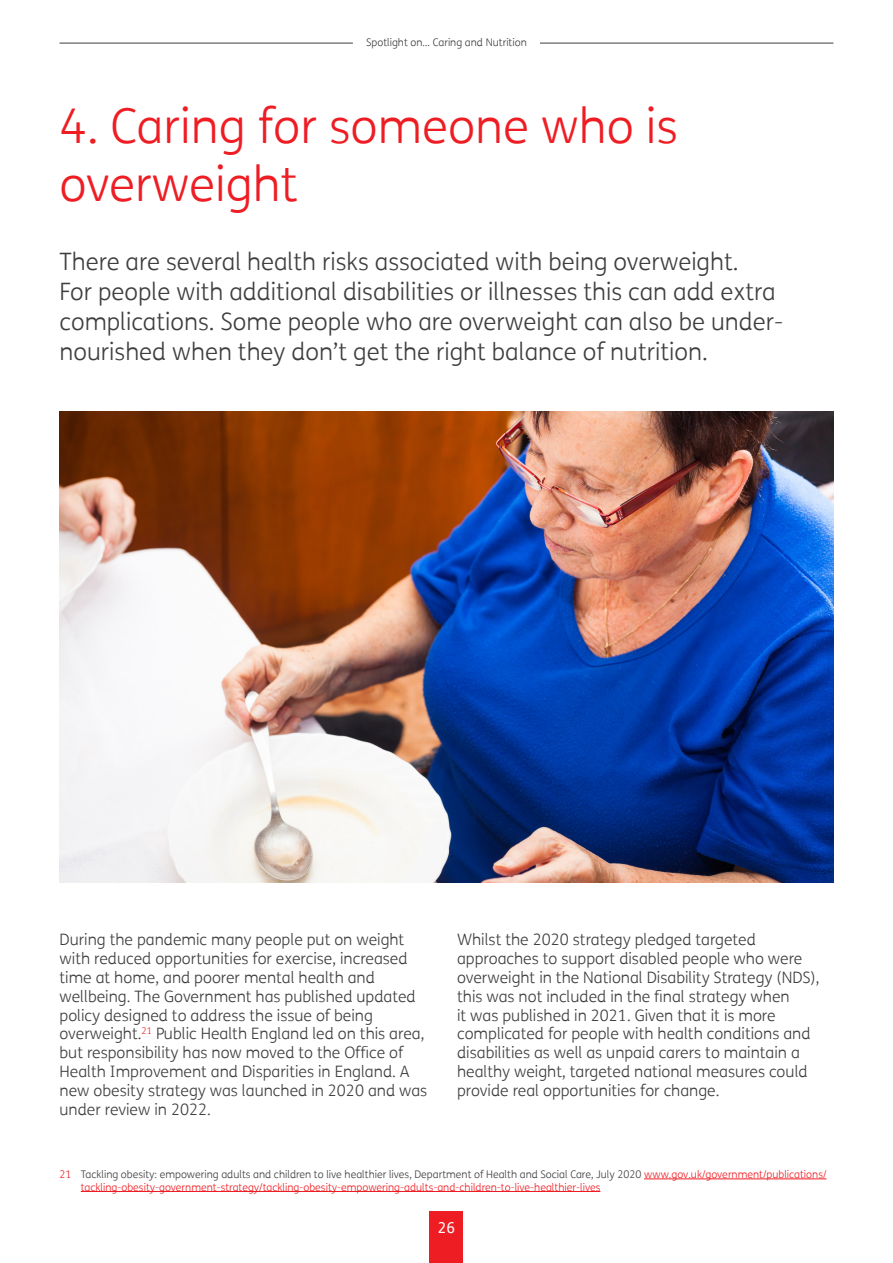
<style>
.page{position:relative;width:893px;height:1263px;background:#fff}
.page>*{position:absolute;margin:0;border:0;box-sizing:border-box;transform-origin:0 0}
.H1_Page_Header{font:300 48px/57.6px "FS Me";color:#ee1d23}
.Standfirst{font:300 24px/30px "FS Me";color:#3e3e3f}
.Body{font:300 15.75px/18.9px "FS Me";color:#3e3e3f}
.t1{font:15px "FS Me";color:#fff}
.Footnote_text{font:300 10.5px/12.6px "FS Me";color:#ee1d23}
.t2{font:300 10.5px "FS Me";color:#3e3e3f}
.s1{color:#3e3e3f}
</style>
<div class="page">
<img style="left:60px;top:411px;width:773px;height:471px">
<hr style="left:644px;top:1178px;width:182px;height:1px;background:#ee1d23">
<hr style="left:81px;top:1191px;width:519px;height:1px;background:#ee1d23">
<div style="left:430px;top:1211px;width:33px;height:52px;background:#ee1d23"></div>
<hr style="left:60px;top:43px;width:293px;height:1px;background:#3e3e3f">
<hr style="left:540px;top:43px;width:293px;height:1px;background:#3e3e3f">
<p class="t2" style="left:366px;top:35px;width:162px">Spotlight on… Caring and Nutrition</p>
<p class="H1_Page_Header" style="left:60px;top:96px;width:620px">4. Caring for someone who is overweight</p>
<p class="Standfirst" style="left:60px;top:246px;width:725px">There are several health risks associated with being overweight.<br>For people with additional disabilities or illnesses this can add extra complications. Some people who are overweight can also be under&shy;nourished when they don’t get the right balance of nutrition.</p>
<p class="Body" style="left:60px;top:929px;width:369px">During the pandemic many people put on weight with reduced opportunities for exercise, increased time at home, and poorer mental health and wellbeing. The Government has published updated policy designed to address the issue of being overweight.<sup>21</sup> Public Health England led on this area, but responsibility has now moved to the Office of Health Improvement and Disparities in England. A new obesity strategy was launched in 2020 and was under review in 2022.</p>
<p class="Body" style="left:457px;top:929px;width:364px">Whilst the 2020 strategy pledged targeted approaches to support disabled people who were overweight in the National Disability Strategy (NDS), this was not included in the final strategy when<br>it was published in 2021. Given that it is more complicated for people with health conditions and disabilities as well as unpaid carers to maintain a healthy weight, targeted national measures could provide real opportunities for change.</p>
<p class="Footnote_text" style="left:81px;top:1168px;width:747px;text-indent:-21px">21 <span class="s1">Tackling obesity: empowering adults and children to live healthier lives, Department of Health and Social Care, July 2020</span> www.gov.uk/government/publications/ tackling-obesity-government-strategy/tackling-obesity-empowering-adults-and-children-to-live-healthier-lives</p>
<p class="t1" style="left:438px;top:1217px;width:19px">26</p>
</div>
